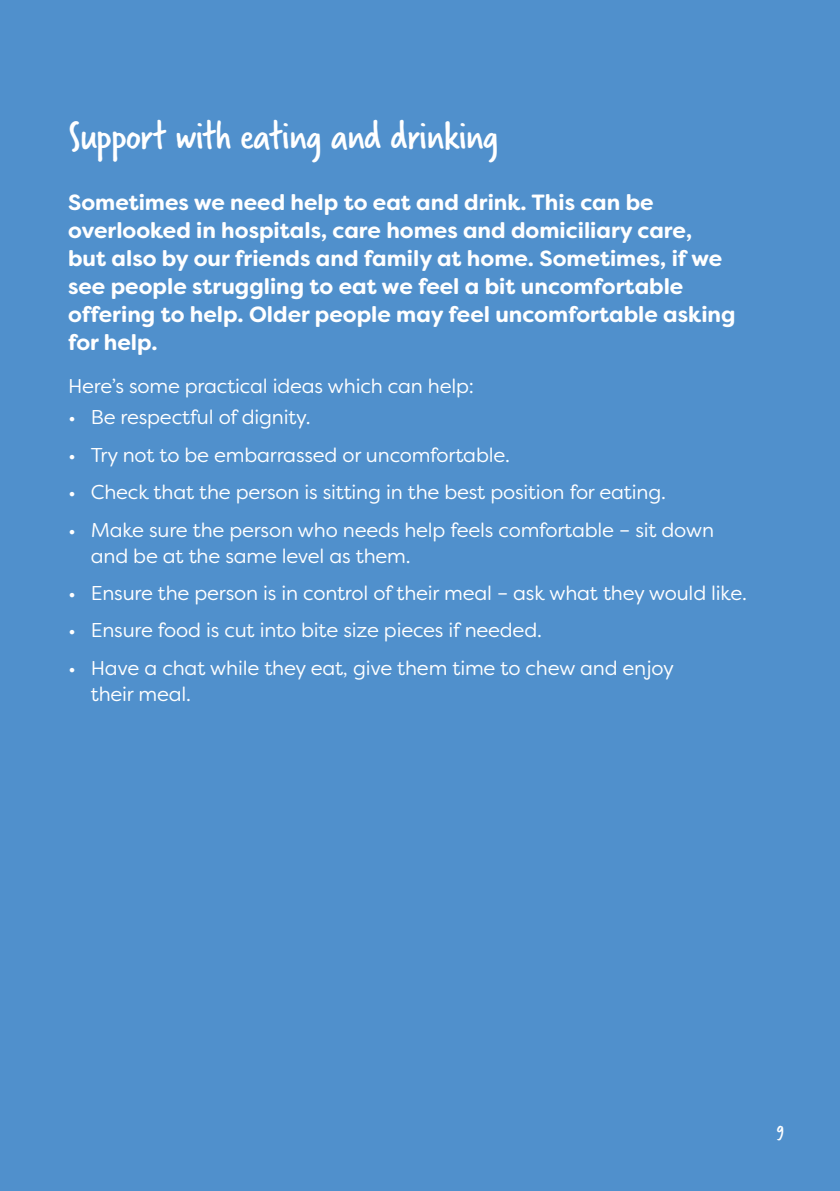
<style>
.page{position:relative;width:840px;height:1191px;background:#fff}
.page>*{position:absolute;margin:0;border:0;box-sizing:border-box;transform-origin:0 0}
.t1{font:42px "Verveine";letter-spacing:-.02em;color:#fff}
.t2{font:700 22px/28px "Filson Soft";color:#fff}
.t3{font:20px/26px "Filson Soft";letter-spacing:-.01em;color:#fff}
.t4{font:20px "Verveine";color:#fff}
</style>
<div class="page">
<div style="left:0;top:0;width:839px;height:1191px;background:#5090cc"></div>
<p class="t1" style="left:68px;top:107px;width:432px">Support with eating and drinking</p>
<p class="t2" style="left:68px;top:188px;width:668px">Sometimes we need help to eat and drink. This can be overlooked in hospitals, care homes and domiciliary care, but also by our friends and family at home. Sometimes, if we see people struggling to eat we feel a bit uncomfortable offering to help. Older people may feel uncomfortable asking for help.</p>
<p class="t3" style="left:68px;top:373px;width:407px">Here’s some practical ideas which can help:</p>
<p class="t3" style="left:68px;top:404px;width:244px">• Be respectful of dignity.</p>
<p class="t3" style="left:68px;top:442px;width:443px">• Try not to be embarrassed or uncomfortable.</p>
<p class="t3" style="left:68px;top:479px;width:599px">• Check that the person is sitting in the best position for eating.</p>
<p class="t3" style="left:91px;top:516px;width:624px;text-indent:-23px">• Make sure the person who needs help feels comfortable – sit down and be at the same level as them.</p>
<p class="t3" style="left:68px;top:580px;width:680px">• Ensure the person is in control of their meal – ask what they would like.</p>
<p class="t3" style="left:68px;top:617px;width:475px">• Ensure food is cut into bite size pieces if needed.</p>
<p class="t3" style="left:91px;top:654px;width:584px;text-indent:-23px">• Have a chat while they eat, give them time to chew and enjoy their meal.</p>
<p class="t4" style="left:776px;top:1117px;width:9px">9</p>
</div>
